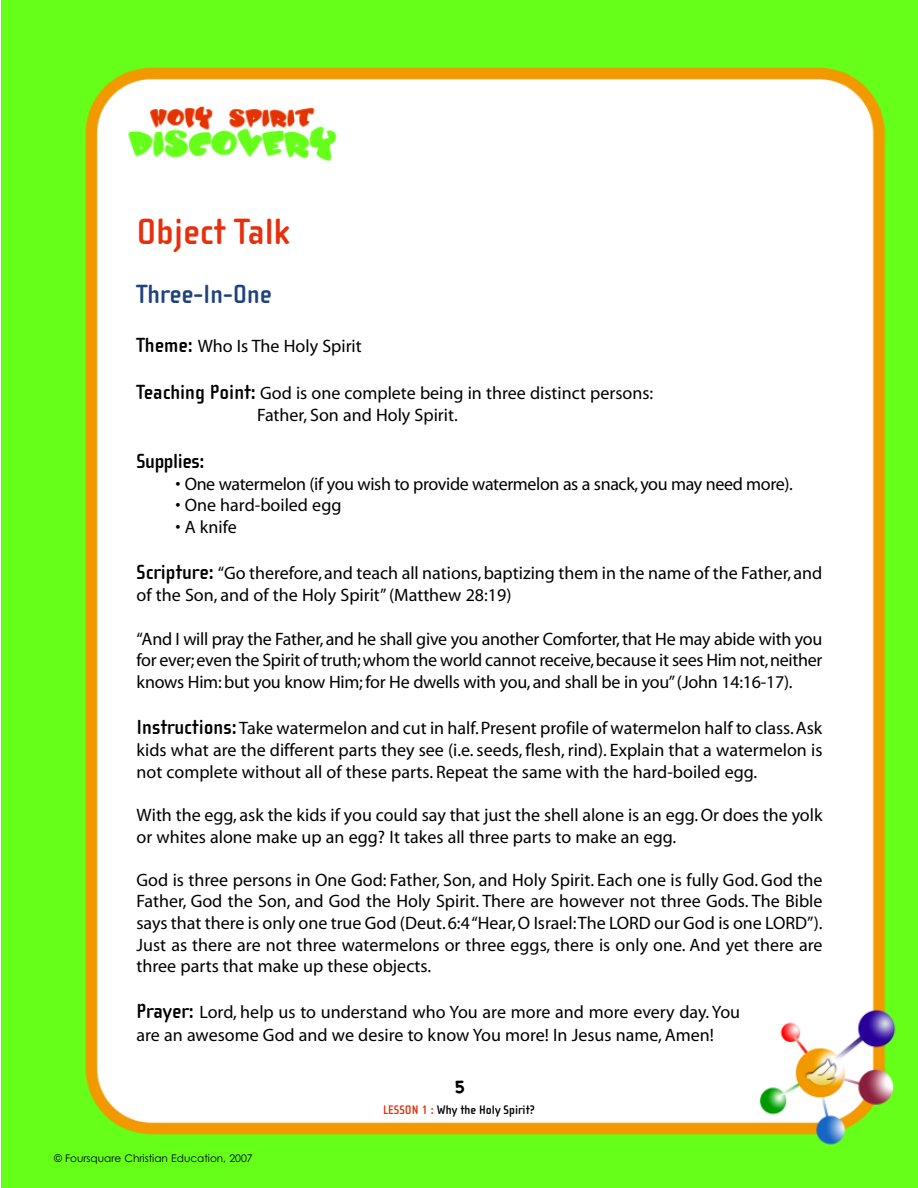
<style>
.page{position:relative;width:918px;height:1188px;background:#fff}
.page>*{position:absolute;margin:0;border:0;box-sizing:border-box;transform-origin:0 0}
.t1{font:700 37.5px "Cholla Sans";color:#e6300d}
.t2{font:700 27px "Cholla Sans";color:#1e4280}
.t3{font:700 21px "Cholla Sans";letter-spacing:-.02em;color:#000}
.t4{font:18px/21.6px "Myriad";color:#000}
.t5{font:18px "Myriad";letter-spacing:-.02em;color:#000}
.t6{font:700 18px "Chalkboard";color:#000}
.t7{font:700 12.75px "Cholla Sans";color:#000}
.t8{font:10.5px "Century Gothic";color:#000}
.s1{font-family:"Cholla Sans";font-weight:700;font-size:21px}
.s2{color:#e6300d}
</style>
<div class="page">
<img style="left:1px;top:0;width:917px;height:1188px">
<h1 class="t1" style="left:137px;top:209px;width:155px">Object Talk</h1>
<h2 class="t2" style="left:137px;top:278px;width:137px">Three-In-One</h2>
<p class="t4" style="left:137px;top:337px;width:227px"><span class="s1">Theme:</span> Who Is The Holy Spirit</p>
<p class="t4" style="left:257px;top:384px;width:398px;line-height:22.2px;text-indent:-121px"><span class="s1">Teaching Point:</span> God is one complete being in three distinct persons:<br>Father, Son and Holy Spirit.</p>
<p class="t3" style="left:137px;top:448px;width:69px">Supplies:</p>
<p class="t5" style="left:175px;top:477px;width:619px">• One watermelon (if you wish to provide watermelon as a snack, you may need more).</p>
<p class="t4" style="left:175px;top:496px;width:168px">• One hard-boiled egg</p>
<p class="t4" style="left:175px;top:518px;width:63px">• A knife</p>
<p class="t4" style="left:137px;top:564px;width:687px;line-height:22.2px"><span class="s1">Scripture:</span> “Go therefore, and teach all nations, baptizing them in the name of the Father, and of the Son, and of the Holy Spirit”(Matthew 28:19)</p>
<p class="t4" style="left:137px;top:629px;width:687px;text-align:justify">“And I will pray the Father, and he shall give you another Comforter, that He may abide with you for ever;even the Spirit of truth;whom the world cannot receive,because it sees Him not,neither knows Him: but you know Him; for He dwells with you, and shall be in you”(John 14:16-17).</p>
<p class="t4" style="left:137px;top:719px;width:687px;text-align:justify"><span class="s1">Instructions:</span> Take watermelon and cut in half.Present profile of watermelon half to class. Ask kids what are the different parts they see (i.e. seeds, flesh, rind). Explain that a watermelon is not complete without all of these parts. Repeat the same with the hard-boiled egg.</p>
<p class="t4" style="left:137px;top:806px;width:687px">With the egg, ask the kids if you could say that just the shell alone is an egg. Or does the yolk or whites alone make up an egg? It takes all three parts to make an egg.</p>
<p class="t4" style="left:137px;top:870px;width:688px;text-align:justify">God is three persons in One God: Father, Son, and Holy Spirit. Each one is fully God. God the Father, God the Son, and God the Holy Spirit. There are however not three Gods. The Bible says that there is only one true God (Deut. 6:4 “Hear, O Israel:The LORD our God is one LORD”).<br>Just as there are not three watermelons or three eggs, there is only one. And yet there are three parts that make up these objects.</p>
<p class="t4" style="left:137px;top:1003px;width:605px;line-height:22.2px"><span class="s1">Prayer:</span> Lord, help us to understand who You are more and more every day. You are an awesome God and we desire to know You more! In Jesus name, Amen!</p>
<p class="t6" style="left:454px;top:1076px;width:13px">5</p>
<p class="t8" style="left:54px;top:1152px;width:200px">© Foursquare Christian Education, 2007</p>
<p class="t7" style="left:383px;top:1102px;width:153px"><span class="s2">LESSON 1 :</span> Why the Holy Spirit?</p>
</div>
